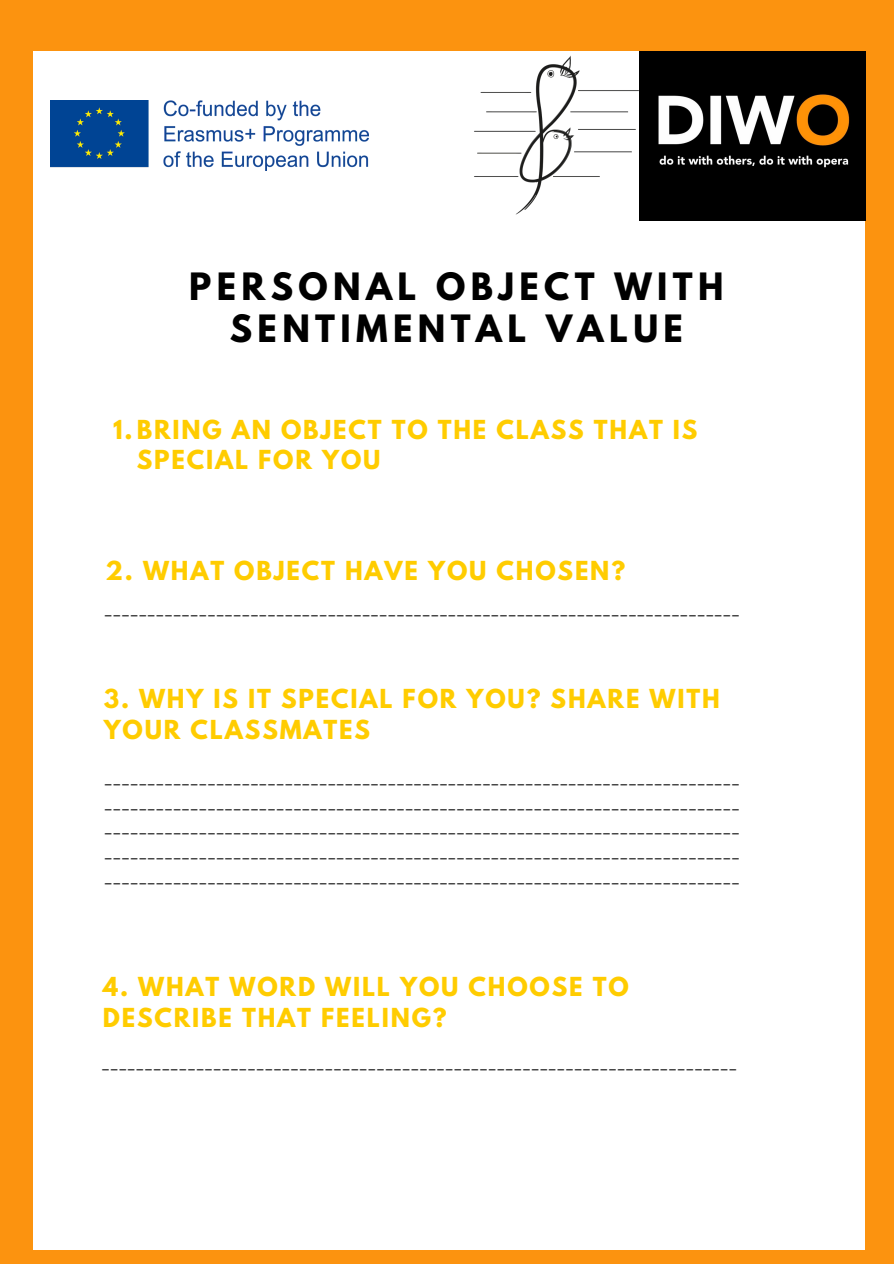
<style>
.page{position:relative;width:894px;height:1264px;background:#fff}
.page>*{position:absolute;margin:0;border:0;box-sizing:border-box;transform-origin:0 0}
.t1{font:700 33.3px/41.7px "League Spartan";letter-spacing:.16em;color:#000;text-align:center}
.t2{font:700 23.25px/30.5px "League Spartan";letter-spacing:.08em;color:#fc0}
.t3{font:16.5px "Lato";color:#000}
</style>
<div class="page">
<div style="left:0;top:0;width:893px;height:1263px;background:#fc930f"></div>
<div style="left:34px;top:51px;width:830px;height:1198px;background:#fff"></div>
<img style="left:474px;top:51px;width:390px;height:169px">
<img style="left:51px;top:101px;width:317px;height:70px">
<p class="t1" style="left:189px;top:270px;width:535px">PERSONAL OBJECT WITH<br>SENTIMENTAL VALUE</p>
<p class="t2" style="left:137px;top:417px;width:562px;text-indent:-24px">1.BRING AN OBJECT TO THE CLASS THAT IS<br>SPECIAL FOR YOU</p>
<p class="t2" style="left:106px;top:558px;width:521px">2. WHAT OBJECT HAVE YOU CHOSEN?</p>
<p class="t3" style="left:105px;top:598px;width:636px">__________________________________________________________________________</p>
<p class="t2" style="left:104px;top:686px;width:617px">3. WHY IS IT SPECIAL FOR YOU? SHARE WITH<br>YOUR CLASSMATES</p>
<p class="t3" style="left:105px;top:766px;width:636px">__________________________________________________________________________</p>
<p class="t3" style="left:105px;top:791px;width:636px">__________________________________________________________________________</p>
<p class="t3" style="left:105px;top:816px;width:636px">__________________________________________________________________________</p>
<p class="t3" style="left:105px;top:840px;width:636px">__________________________________________________________________________</p>
<p class="t3" style="left:105px;top:865px;width:636px">__________________________________________________________________________</p>
<p class="t2" style="left:103px;top:974px;width:527px">4. WHAT WORD WILL YOU CHOOSE TO<br>DESCRIBE THAT FEELING?</p>
<p class="t3" style="left:102px;top:1051px;width:636px">__________________________________________________________________________</p>
</div>
